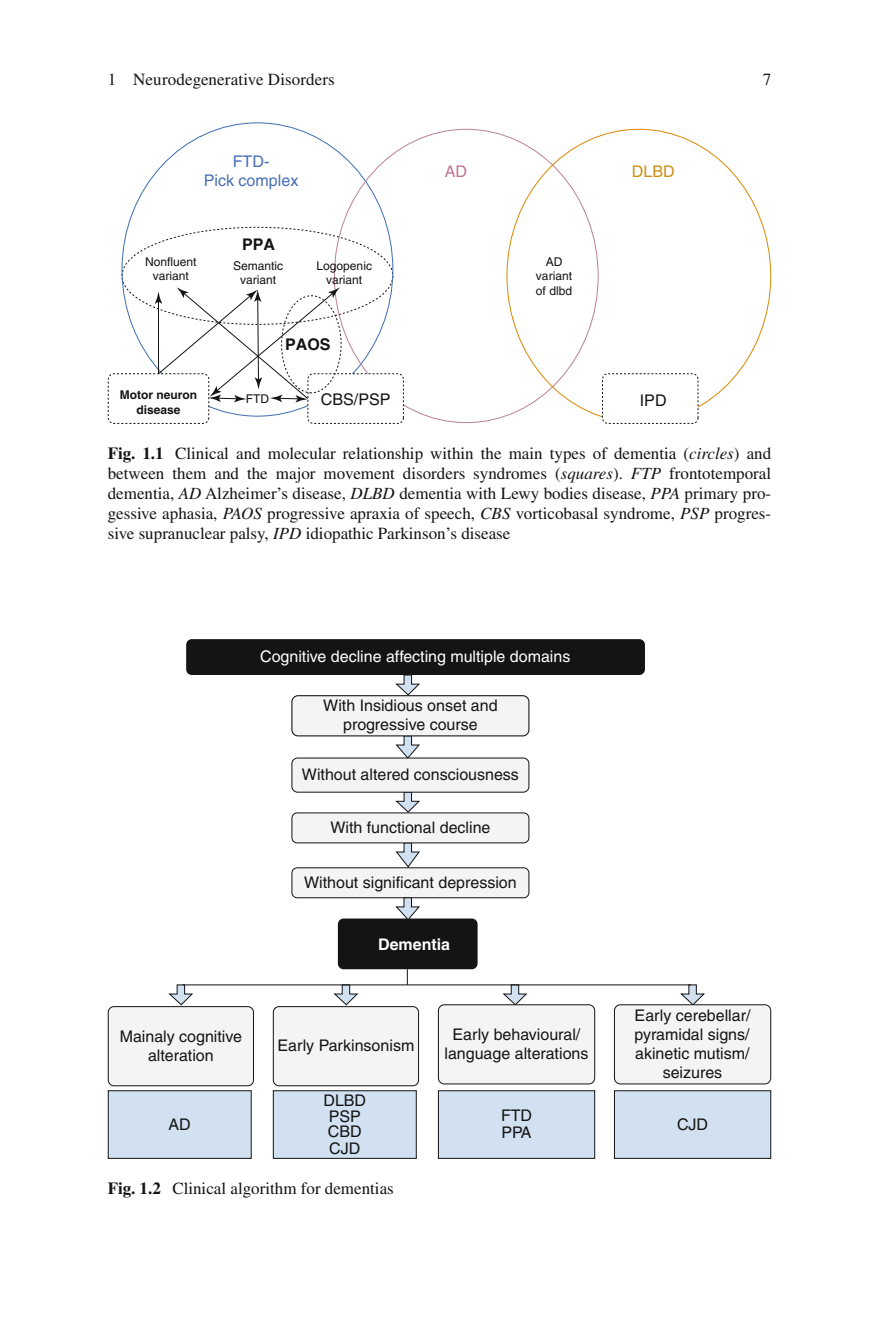
<style>
.page{position:relative;width:879px;height:1333px;background:#fff}
.page>*{position:absolute;margin:0;border:0;box-sizing:border-box;transform-origin:0 0}
.t1{font:17px/20px "Times";color:#131413;text-align:justify}
.t2{font:16px/19.2px "Helvetica";color:#131413;text-align:center}
.t3{font:16px "Helvetica";color:#fff}
.t4{font:16px/19.2px "Helvetica";color:#496fb6;text-align:center}
.t5{font:700 16px "Helvetica";color:#fff}
.t6{font:700 16px "Helvetica";color:#131413}
.t7{font:16px "Helvetica";color:#cc8f14}
.t8{font:16px "Helvetica";color:#c17395}
.t9{font:12px/14.4px "Helvetica";color:#131413;text-align:center}
.t10{font:700 12px/14.4px "Helvetica";color:#131413;text-align:center}
.s1{font-weight:700}
.s2{font-style:italic}
</style>
<div class="page">
<div style="left:108px;top:373px;width:101px;height:51px;border:1px dashed #131413;border-radius:6px"></div>
<div style="left:307px;top:373px;width:97px;height:51px;border:1px dashed #131413;border-radius:6px"></div>
<div style="left:602px;top:373px;width:96px;height:51px;border:1px dashed #131413;border-radius:6px"></div>
<svg style="left:155px;top:287px;width:185px;height:115px"></svg>
<div style="left:281px;top:295px;width:61px;height:98px;border:1px dashed #131413;border-radius:50%"></div>
<svg style="left:394px;top:843px;width:27px;height:24px"></svg>
<svg style="left:168px;top:984px;width:26px;height:22px"></svg>
<svg style="left:332px;top:985px;width:27px;height:21px"></svg>
<svg style="left:501px;top:985px;width:27px;height:19px"></svg>
<svg style="left:679px;top:984px;width:26px;height:20px"></svg>
<svg style="left:394px;top:792px;width:27px;height:20px"></svg>
<svg style="left:394px;top:736px;width:27px;height:21px"></svg>
<div style="left:186px;top:639px;width:459px;height:36px;background:#131413;border-radius:6px"></div>
<div style="left:292px;top:695px;width:237px;height:41px;background:#f4f4f4;border-radius:6px"></div>
<div style="left:291px;top:695px;width:238px;height:41px;border:1px solid #131413;border-radius:6px"></div>
<div style="left:292px;top:758px;width:237px;height:34px;background:#f4f4f4;border-radius:6px"></div>
<div style="left:291px;top:757px;width:238px;height:35px;border:1px solid #131413;border-radius:6px"></div>
<div style="left:292px;top:812px;width:237px;height:30px;background:#f4f4f4;border-radius:5px"></div>
<div style="left:291px;top:812px;width:238px;height:31px;border:1px solid #131413;border-radius:5px"></div>
<div style="left:292px;top:867px;width:237px;height:30px;background:#f4f4f4;border-radius:5px"></div>
<div style="left:291px;top:867px;width:238px;height:31px;border:1px solid #131413;border-radius:5px"></div>
<div style="left:338px;top:918px;width:139px;height:51px;background:#131413;border-radius:6px"></div>
<div style="left:108px;top:1006px;width:145px;height:79px;background:#f4f4f4;border-radius:6px"></div>
<div style="left:108px;top:1006px;width:146px;height:80px;border:1px solid #131413;border-radius:6px"></div>
<div style="left:273px;top:1006px;width:145px;height:79px;background:#f4f4f4;border-radius:6px"></div>
<div style="left:273px;top:1006px;width:146px;height:80px;border:1px solid #131413;border-radius:6px"></div>
<div style="left:438px;top:1004px;width:157px;height:79px;background:#f4f4f4;border-radius:6px"></div>
<div style="left:438px;top:1004px;width:157px;height:80px;border:1px solid #131413;border-radius:6px"></div>
<div style="left:614px;top:1004px;width:157px;height:79px;background:#f4f4f4;border-radius:6px"></div>
<div style="left:614px;top:1004px;width:157px;height:80px;border:1px solid #131413;border-radius:6px"></div>
<svg style="left:394px;top:675px;width:27px;height:21px"></svg>
<svg style="left:394px;top:896px;width:27px;height:23px"></svg>
<hr style="left:183px;top:984px;width:508px;height:1px;background:#131413">
<div style="left:108px;top:1090px;width:143px;height:68px;background:#d1e1f1"></div>
<div style="left:108px;top:1090px;width:144px;height:68px;border:1px solid #131413"></div>
<div style="left:273px;top:1090px;width:143px;height:68px;background:#d1e1f1"></div>
<div style="left:273px;top:1090px;width:144px;height:68px;border:1px solid #131413"></div>
<div style="left:438px;top:1090px;width:157px;height:68px;background:#d1e1f1"></div>
<div style="left:438px;top:1090px;width:157px;height:68px;border:1px solid #131413"></div>
<div style="left:614px;top:1090px;width:157px;height:68px;background:#d1e1f1"></div>
<div style="left:614px;top:1090px;width:157px;height:68px;border:1px solid #131413"></div>
<svg style="left:407px;top:969px;width:1px;height:15px"></svg>
<p class="t1" style="left:108px;top:71px;width:229px">1 Neurodegenerative Disorders</p>
<p class="t4" style="left:204px;top:153px;width:96px">FTD-<br>Pick complex</p>
<p class="t6" style="left:242px;top:235px;width:35px">PPA</p>
<p class="t8" style="left:445px;top:165px;width:24px">AD</p>
<p class="t7" style="left:632px;top:165px;width:44px">DLBD</p>
<p class="t9" style="left:145px;top:255px;width:53px">Nonfluent variant</p>
<p class="t9" style="left:233px;top:259px;width:52px">Semantic variant</p>
<p class="t9" style="left:316px;top:259px;width:57px">Logopenic variant</p>
<p class="t9" style="left:536px;top:255px;width:38px">AD variant of dlbd</p>
<p class="t6" style="left:285px;top:335px;width:47px">PAOS</p>
<p class="t10" style="left:120px;top:388px;width:79px">Motor neuron disease</p>
<p class="t2" style="left:640px;top:392px;width:28px">IPD</p>
<p class="t2" style="left:321px;top:391px;width:71px">CBS/PSP</p>
<p class="t9" style="left:246px;top:393px;width:25px">FTD</p>
<p class="t1" style="left:763px;top:71px;width:10px">7</p>
<p class="t1" style="left:108px;top:445px;width:665px"><span class="s1">Fig. 1.1</span> Clinical and molecular relationship within the main types of dementia ( <span class="s2">circles</span> ) and between them and the major movement disorders syndromes ( <span class="s2">squares</span> ). <span class="s2">FTP</span> frontotemporal dementia, <span class="s2">AD</span> Alzheimer’s disease, <span class="s2">DLBD</span> dementia with Lewy bodies disease, <span class="s2">PPA</span> primary pro&shy;gessive aphasia, <span class="s2">PAOS</span> progressive apraxia of speech, <span class="s2">CBS</span> vorticobasal syndrome, <span class="s2">PSP</span> progres&shy;sive supranuclear palsy, <span class="s2">IPD</span> idiopathic Parkinson’s disease</p>
<p class="t3" style="left:260px;top:650px;width:312px">Cognitive decline affecting multiple domains</p>
<p class="t2" style="left:323px;top:697px;width:176px">With Insidious onset and progressive course</p>
<p class="t2" style="left:302px;top:766px;width:218px">Without altered consciousness</p>
<p class="t2" style="left:330px;top:819px;width:162px">With functional decline</p>
<p class="t2" style="left:304px;top:874px;width:214px">Without significant depression</p>
<p class="t5" style="left:378px;top:935px;width:74px">Dementia</p>
<p class="t2" style="left:120px;top:1027px;width:124px">Mainaly cognitive alteration</p>
<p class="t2" style="left:277px;top:1037px;width:138px">Early Parkinsonism</p>
<p class="t2" style="left:444px;top:1026px;width:145px">Early behavioural/ language alterations</p>
<p class="t2" style="left:634px;top:1006px;width:117px">Early cerebellar/ pyramidal signs/ akinetic mutism/ seizures</p>
<p class="t2" style="left:169px;top:1115px;width:24px">AD</p>
<p class="t2" style="left:323px;top:1093px;width:44px;line-height:16px;text-align:left">DLBD<br>PSP<br>CBD<br>CJD</p>
<p class="t1" style="left:108px;top:1180px;width:288px"><span class="s1">Fig. 1.2</span> Clinical algorithm for dementias</p>
<p class="t2" style="left:501px;top:1107px;width:33px;line-height:17.8px;text-align:left">FTD<br>PPA</p>
<p class="t2" style="left:677px;top:1115px;width:33px">CJD</p>
</div>
